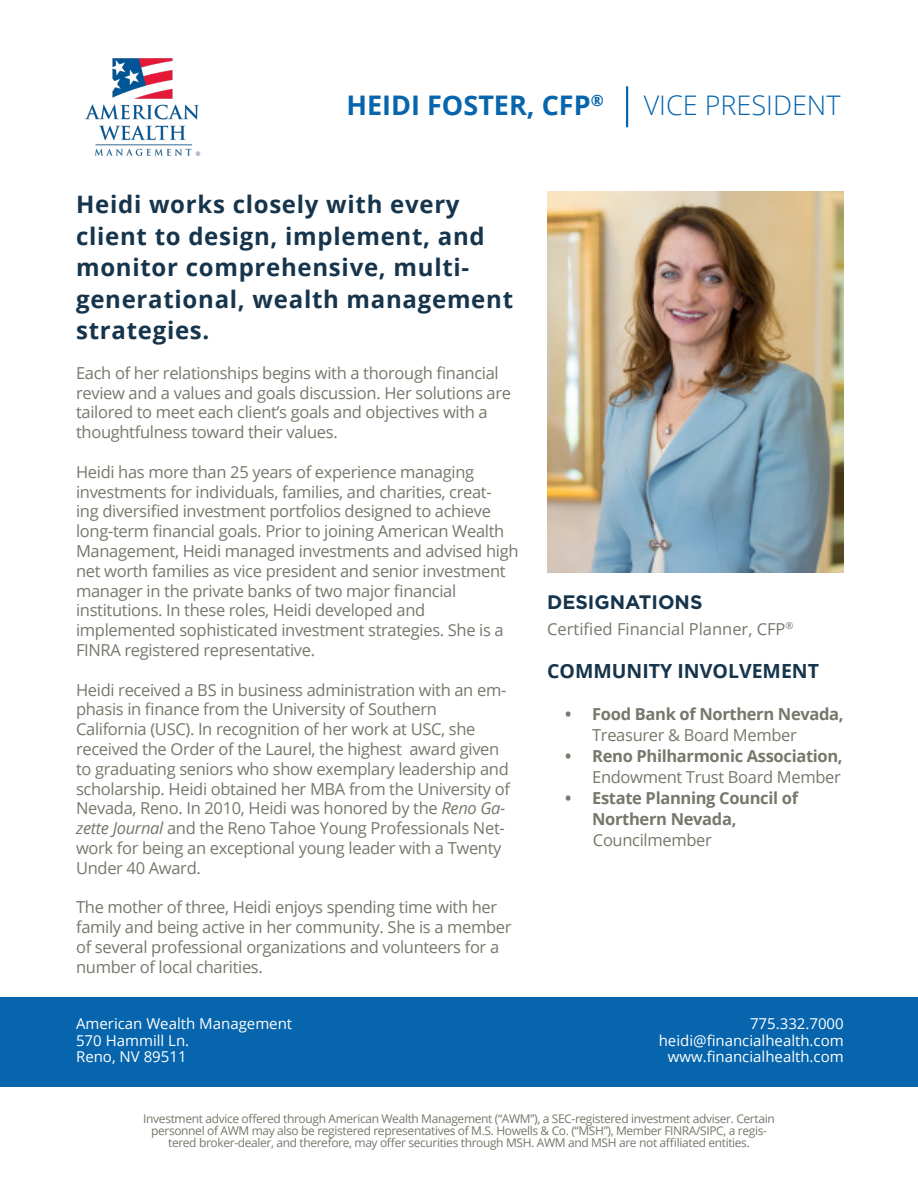
<style>
.page{position:relative;width:918px;height:1188px;background:#fff}
.page>*{position:absolute;margin:0;border:0;box-sizing:border-box;transform-origin:0 0}
.t1{font:700 27px "Open Sans";color:#0765ad}
.t2{font:300 27px "Open Sans";color:#0765ad}
.t3{font:700 24px/31.5px "Open Sans";letter-spacing:.03em;color:#16354c}
.t4{font:700 19.5px "Open Sans";color:#16354c}
.t5{font:700 19.5px "Gotham";color:#16354c}
.t6{font:16.5px/19.8px "Open Sans";letter-spacing:-.02em;color:#74796b}
.t7{font:700 16.5px/21px "Open Sans";letter-spacing:-.02em;color:#74796b}
.t8{font:16.5px "Open Sans";color:#74796b}
.t9{font:15px/16.5px "Open Sans";color:#fff}
.t10{font:12px/12px "Open Sans";letter-spacing:-.03em;color:#74796b;text-align:center}
.s1{font-style:italic}
</style>
<div class="page">
<img style="left:85px;top:58px;width:116px;height:98px">
<img style="left:547px;top:192px;width:297px;height:380px">
<hr style="left:626px;top:86px;width:2px;height:41px;background:#0765ad">
<div style="left:0;top:997px;width:918px;height:90px;background:#0765ad"></div>
<h1 class="t1" style="left:346px;top:86px;width:259px">HEIDI FOSTER, CFP<sup>®</sup></h1>
<h1 class="t2" style="left:644px;top:86px;width:198px">VICE PRESIDENT</h1>
<h2 class="t3" style="left:76px;top:188px;width:439px">Heidi works closely with every client to design, implement, and monitor comprehensive, multi&shy;generational, wealth management strategies.</h2>
<p class="t6" style="left:76px;top:363px;width:437px">Each of her relationships begins with a thorough financial review and a values and goals discussion. Her solutions are tailored to meet each client’s goals and objectives with a thoughtfulness toward their values.</p>
<p class="t6" style="left:76px;top:462px;width:444px">Heidi has more than 25 years of experience managing investments for individuals, families, and charities, creat-<br>ing diversified investment portfolios designed to achieve long-term financial goals. Prior to joining American Wealth Management, Heidi managed investments and advised high net worth families as vice president and senior investment manager in the private banks of two major financial institutions. In these roles, Heidi developed and implemented sophisticated investment strategies. She is a FINRA registered representative.</p>
<p class="t6" style="left:76px;top:679px;width:436px">Heidi received a BS in business administration with an em&shy;phasis in finance from the University of Southern California (USC). In recognition of her work at USC, she received the Order of the Laurel, the highest award given to graduating seniors who show exemplary leadership and scholarship. Heidi obtained her MBA from the University of Nevada, Reno. In 2010, Heidi was honored by the <span class="s1">Reno Ga&shy;zette Journal</span> and the Reno Tahoe Young Professionals Net&shy;work for being an exceptional young leader with a Twenty Under 40 Award.</p>
<p class="t6" style="left:76px;top:897px;width:437px">The mother of three, Heidi enjoys spending time with her family and being active in her community. She is a member of several professional organizations and volunteers for a number of local charities.</p>
<p class="t5" style="left:547px;top:590px;width:157px">DESIGNATIONS</p>
<p class="t8" style="left:547px;top:618px;width:248px">Certified Financial Planner, CFP<sup>®</sup></p>
<p class="t4" style="left:547px;top:657px;width:273px">COMMUNITY INVOLVEMENT</p>
<p class="t7" style="left:565px;top:703px;width:280px">• Food Bank of Northern Nevada,</p>
<p class="t6" style="left:592px;top:725px;width:206px">Treasurer &amp; Board Member</p>
<p class="t7" style="left:565px;top:745px;width:279px">• Reno Philharmonic Association,</p>
<p class="t6" style="left:592px;top:767px;width:250px">Endowment Trust Board Member</p>
<p class="t7" style="left:592px;top:787px;width:207px;text-indent:-27px">• Estate Planning Council of<br>Northern Nevada,</p>
<p class="t6" style="left:593px;top:830px;width:120px">Councilmember</p>
<p class="t9" style="left:76px;top:1015px;width:218px">American Wealth Management<br>570 Hammill Ln.<br>Reno, NV 89511</p>
<p class="t9" style="left:659px;top:1015px;width:187px;text-align:right">775.332.7000 heidi@financialhealth.com www.financialhealth.com</p>
<p class="t10" style="left:143px;top:1112px;width:633px">Investment advice offered through American Wealth Management (“AWM”), a SEC-registered investment adviser. Certain personnel of AWM may also be registered representatives of M.S. Howells &amp; Co. (“MSH”), Member FINRA/SIPC, a regis&shy;tered broker-dealer, and therefore, may offer securities through MSH. AWM and MSH are not affiliated entities.</p>
</div>
